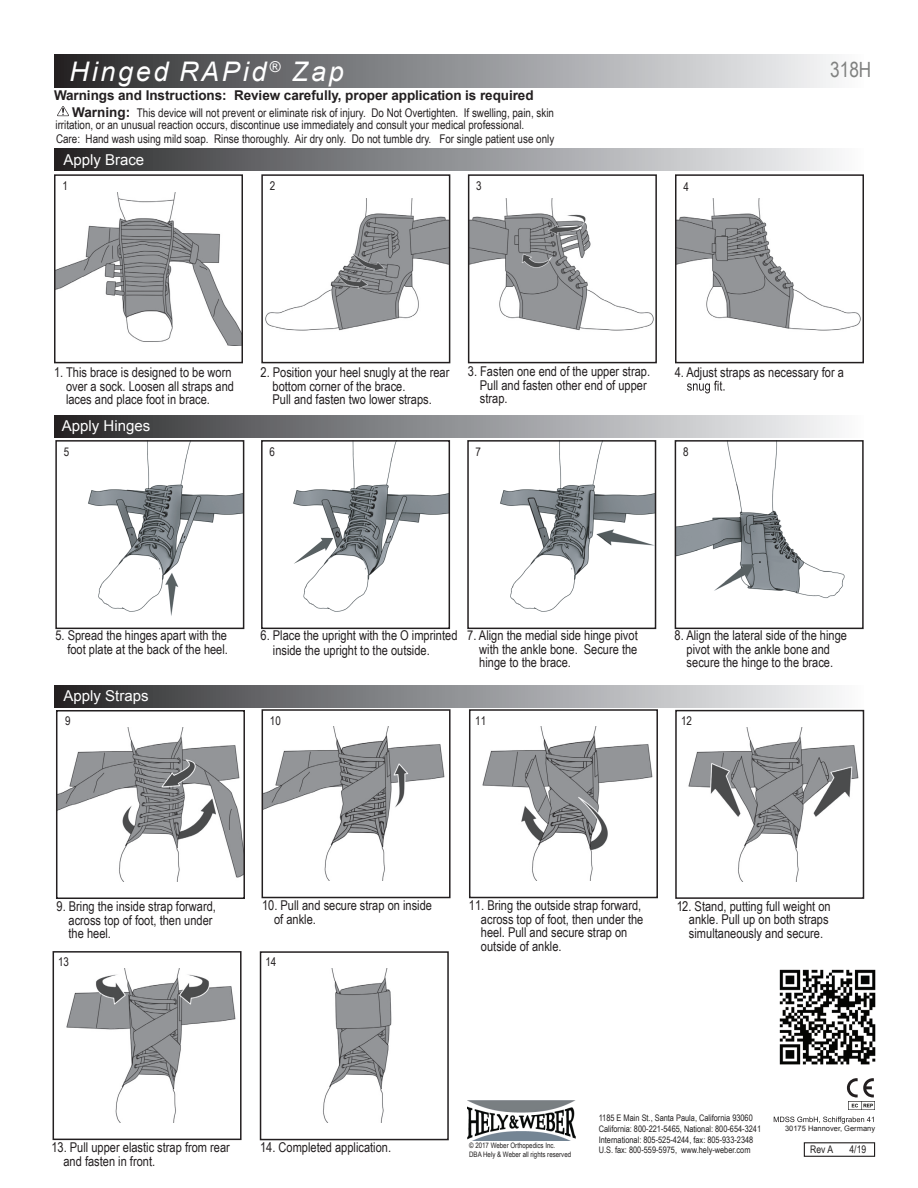
<style>
.page{position:relative;width:918px;height:1188px;background:#fff}
.page>*{position:absolute;margin:0;border:0;box-sizing:border-box;transform-origin:0 0}
.t1{font:italic 27px "Arial";letter-spacing:.1em;color:#fff}
.t2{font:21px "Arial Narrow";color:#808180}
.t3{font:15px "Arial";color:#fff}
.t4{font:13.5px/13.5px "Arial Narrow";color:#231f20}
.t5{font:700 13.5px "Arial";letter-spacing:-.005em;color:#231f20}
.t6{font:12px/12.9px "Arial Narrow";color:#231f20}
.t7{font:10.5px "Arial Narrow";color:#211e1e}
.t8{font:9px/10.8px "Arial Narrow";color:#211e1e}
.t9{font:7.5px/9px "Arial Narrow";color:#211e1e}
.t10{font:7.5px "Arial";color:#211e1e}
.s1{font-family:"Arial";font-weight:700;font-size:13.5px}
</style>
<div class="page">
<div style="left:54px;top:416px;width:810px;height:22px;background:linear-gradient(to right,#2a2b2d,#fafcfe)"></div>
<div style="left:54px;top:149px;width:810px;height:22px;background:linear-gradient(to right,#2a2b2d,#fafcfe)"></div>
<div style="left:54px;top:685px;width:810px;height:22px;background:linear-gradient(to right,#2a2b2d,#fafcfe)"></div>
<div style="left:54px;top:54px;width:810px;height:34px;background:linear-gradient(to right,#2a2b2d,#fafcfe)"></div>
<img style="left:57px;top:193px;width:183px;height:152px">
<div style="left:54px;top:174px;width:189px;height:189px;border:2px solid #231f20"></div>
<img style="left:88px;top:443px;width:153px;height:173px">
<div style="left:55px;top:440px;width:189px;height:189px;border:2px solid #231f20"></div>
<img style="left:265px;top:727px;width:180px;height:154px">
<div style="left:262px;top:709px;width:189px;height:189px;border:2px solid #231f20"></div>
<img style="left:482px;top:727px;width:171px;height:154px">
<div style="left:469px;top:709px;width:189px;height:189px;border:2px solid #231f20"></div>
<img style="left:688px;top:727px;width:171px;height:154px">
<div style="left:675px;top:710px;width:189px;height:189px;border:2px solid #231f20"></div>
<img style="left:66px;top:968px;width:170px;height:155px">
<div style="left:53px;top:951px;width:189px;height:189px;border:2px solid #231f20"></div>
<img style="left:265px;top:199px;width:182px;height:132px">
<div style="left:261px;top:174px;width:189px;height:189px;border:2px solid #231f20"></div>
<img style="left:59px;top:727px;width:183px;height:155px">
<div style="left:56px;top:710px;width:189px;height:189px;border:2px solid #231f20"></div>
<img style="left:323px;top:969px;width:69px;height:154px">
<div style="left:260px;top:951px;width:189px;height:189px;border:2px solid #231f20"></div>
<img style="left:471px;top:199px;width:183px;height:132px">
<div style="left:468px;top:174px;width:189px;height:189px;border:2px solid #231f20"></div>
<img style="left:500px;top:443px;width:153px;height:169px">
<div style="left:467px;top:440px;width:189px;height:189px;border:2px solid #231f20"></div>
<img style="left:678px;top:199px;width:183px;height:132px">
<div style="left:675px;top:174px;width:189px;height:189px;border:2px solid #231f20"></div>
<svg style="left:687px;top:381px;width:38px;height:12px"></svg>
<img style="left:678px;top:443px;width:167px;height:156px">
<div style="left:675px;top:440px;width:189px;height:189px;border:2px solid #231f20"></div>
<svg style="left:57px;top:106px;width:12px;height:10px"></svg>
<div style="left:804px;top:1142px;width:71px;height:15px;border:1px solid #211e1e"></div>
<img style="left:468px;top:1100px;width:108px;height:40px">
<svg style="left:774px;top:1117px;width:100px;height:7px"></svg>
<svg style="left:847px;top:1078px;width:27px;height:20px"></svg>
<img style="left:848px;top:1101px;width:26px;height:9px">
<img style="left:293px;top:443px;width:154px;height:169px">
<div style="left:261px;top:440px;width:189px;height:189px;border:2px solid #231f20"></div>
<svg style="left:369px;top:570px;width:18px;height:42px"></svg>
<svg style="left:294px;top:531px;width:46px;height:33px"></svg>
<img style="left:779px;top:969px;width:97px;height:96px">
<h1 class="t1" style="left:70px;top:54px;width:276px">Hinged RAPid<sup>®</sup> Zap</h1>
<p class="t5" style="left:54px;top:87px;width:481px">Warnings and Instructions: Review carefully, proper application is required</p>
<p class="t6" style="left:55px;top:105px;width:500px;text-indent:17px"><span class="s1">Warning:</span> This device will not prevent or eliminate risk of injury. Do Not Overtighten. If swelling, pain, skin irritation, or an unusual reaction occurs, discontinue use immediately and consult your medical professional.</p>
<p class="t6" style="left:56px;top:131px;width:377px">Care: Hand wash using mild soap. Rinse thoroughly. Air dry only. Do not tumble dry.</p>
<p class="t6" style="left:439px;top:131px;width:116px">For single patient use only</p>
<p class="t3" style="left:63px;top:149px;width:82px">Apply Brace</p>
<p class="t6" style="left:62px;top:179px;width:7px">1</p>
<p class="t6" style="left:270px;top:179px;width:7px">2</p>
<p class="t6" style="left:476px;top:179px;width:7px">3</p>
<p class="t6" style="left:683px;top:179px;width:7px">4</p>
<h2 class="t2" style="left:830px;top:54px;width:43px">318H</h2>
<p class="t4" style="left:66px;top:365px;width:169px;text-indent:-12px">1. This brace is designed to be worn over a sock. Loosen all straps and laces and place foot in brace.</p>
<p class="t3" style="left:62px;top:416px;width:90px">Apply Hinges</p>
<p class="t6" style="left:64px;top:445px;width:7px">5</p>
<p class="t4" style="left:273px;top:365px;width:178px;text-indent:-12px">2. Position your heel snugly at the rear bottom corner of the brace.<br>Pull and fasten two lower straps.</p>
<p class="t6" style="left:269px;top:445px;width:7px">6</p>
<p class="t4" style="left:480px;top:364px;width:172px;text-indent:-12px">3. Fasten one end of the upper strap.<br>Pull and fasten other end of upper strap.</p>
<p class="t6" style="left:476px;top:445px;width:7px">7</p>
<p class="t4" style="left:675px;top:365px;width:171px">4. Adjust straps as necessary for a</p>
<p class="t6" style="left:683px;top:445px;width:7px">8</p>
<p class="t4" style="left:55px;top:628px;width:174px;text-align:right">5. Spread the hinges apart with the foot plate at the back of the heel.</p>
<p class="t3" style="left:64px;top:686px;width:87px">Apply Straps</p>
<p class="t6" style="left:65px;top:713px;width:7px">9</p>
<p class="t4" style="left:273px;top:627px;width:186px;line-height:15px;text-indent:-12px">6. Place the upright with the O imprinted inside the upright to the outside.</p>
<p class="t4" style="left:479px;top:628px;width:160px;text-align:justify;text-indent:-12px">7. Align the medial side hinge pivot with the ankle bone. Secure the hinge to the brace.</p>
<p class="t6" style="left:270px;top:714px;width:12px">10</p>
<p class="t6" style="left:475px;top:714px;width:12px">11</p>
<p class="t4" style="left:675px;top:628px;width:174px;text-align:center">8. Align the lateral side of the hinge pivot with the ankle bone and secure the hinge to the brace.</p>
<p class="t6" style="left:681px;top:713px;width:12px">12</p>
<p class="t4" style="left:69px;top:899px;width:149px;text-indent:-12px">9. Bring the inside strap forward, across top of foot, then under the heel.</p>
<p class="t6" style="left:58px;top:955px;width:12px">13</p>
<p class="t4" style="left:274px;top:898px;width:159px;text-indent:-12px">10. Pull and secure strap on inside of ankle.</p>
<p class="t6" style="left:265px;top:955px;width:12px">14</p>
<p class="t4" style="left:481px;top:898px;width:164px;text-indent:-12px">11. Bring the outside strap forward, across top of foot, then under the heel. Pull and secure strap on outside of ankle.</p>
<p class="t4" style="left:689px;top:899px;width:143px;text-indent:-12px">12. Stand, putting full weight on ankle. Pull up on both straps simultaneously and secure.</p>
<p class="t4" style="left:63px;top:1140px;width:168px;text-indent:-12px">13. Pull upper elastic strap from rear and fasten in front.</p>
<p class="t4" style="left:260px;top:1140px;width:133px">14. Completed application.</p>
<p class="t9" style="left:469px;top:1140px;width:104px">© 2017 Weber Orthopedics Inc.<br>DBA Hely &amp; Weber all rights reserved</p>
<p class="t8" style="left:599px;top:1112px;width:164px">1185 E Main St., Santa Paula, California 93060<br>California: 800-221-5465, National: 800-654-3241<br>International: 805-525-4244, fax: 805-933-2348<br>U.S. fax: 800-559-5975, www.hely-weber.com</p>
<p class="t10" style="left:785px;top:1124px;width:92px">30175 Hannover, Germany</p>
<p class="t7" style="left:810px;top:1142px;width:24px">Rev A</p>
<p class="t7" style="left:850px;top:1142px;width:18px">4/19</p>
</div>
